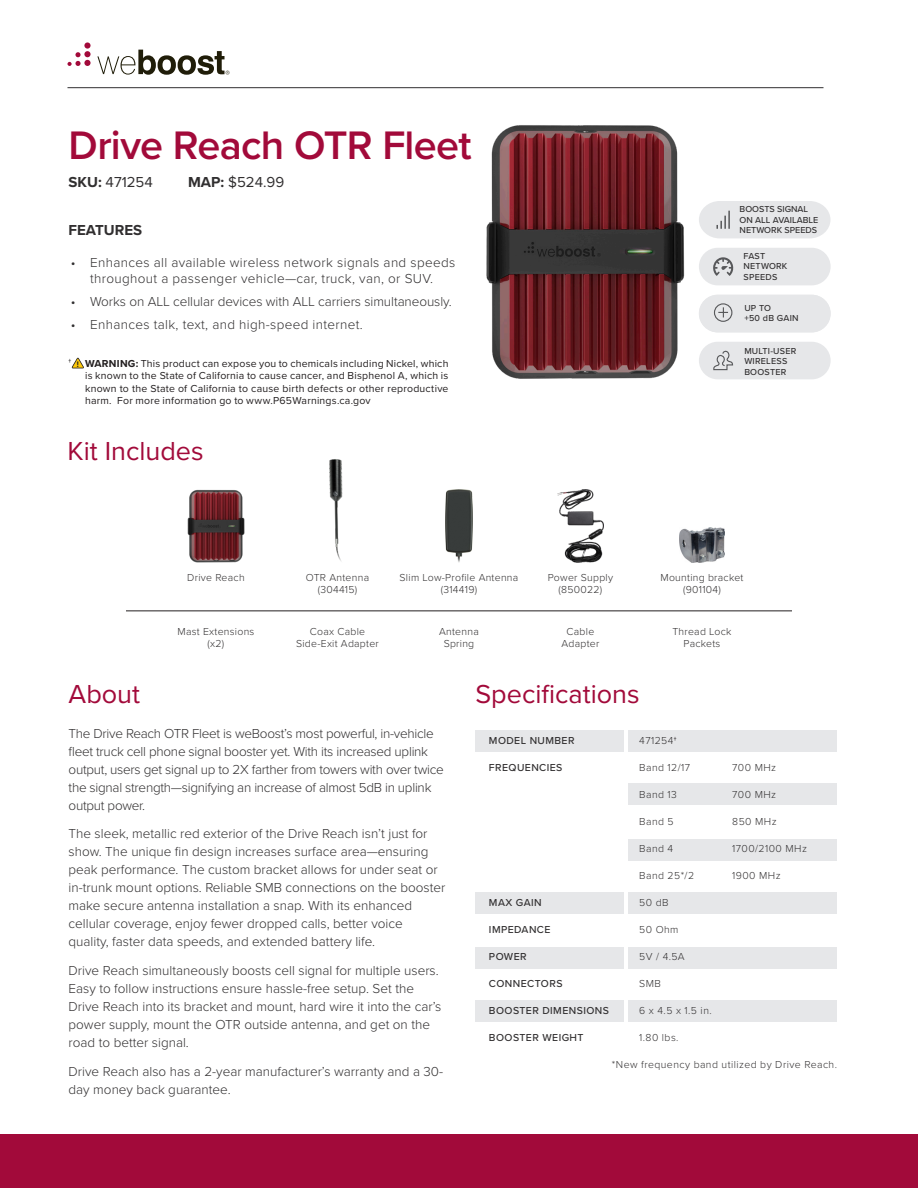
<style>
.page{position:relative;width:918px;height:1188px;background:#fff}
.page>*{position:absolute;margin:0;border:0;box-sizing:border-box;transform-origin:0 0}
.t1{font:600 41.25px "Proxima Nova";letter-spacing:-.02em;color:#a20a3a}
.t2{font:27px "Proxima Nova";color:#a20a3a}
.t3{font:15px "Proxima Nova";color:#312f30}
.t4{font:700 15px "Proxima Nova";color:#312f30}
.t5{font:300 13.5px/18px "Proxima Nova";color:#312f30}
.t6{font:300 13.5px/18px "Proxima Nova";letter-spacing:-.02em;color:#312f30}
.t7{font:300 13.5px/16.2px "Proxima Nova";letter-spacing:.025em;color:#312f30;text-align:center}
.t8{font:300 10.5px/12px "Proxima Nova";letter-spacing:.025em;color:#312f30;text-align:center}
.t9{font:10.5px/12.6px "Proxima Nova";letter-spacing:.02em;color:#231f20;text-align:justify}
.t10{font:500 10.5px "Proxima Nova";letter-spacing:.04em;color:#312f30}
.t11{font:500 9px "Proxima Nova";letter-spacing:.015em;color:#312f30}
.s1{font-weight:700}
.s2{font-weight:700;font-size:8.25px;color:#201d1e}
.s3{font-weight:400;color:#231f20}
</style>
<div class="page">
<hr style="left:68px;top:87px;width:756px;height:1px;background:#312f30">
<div style="left:0;top:1134px;width:918px;height:54px;background:#a20a3a"></div>
<svg style="left:97px;top:50px;width:133px;height:25px"></svg>
<svg style="left:68px;top:52px;width:13px;height:14px"></svg>
<div style="left:84px;top:51px;width:7px;height:6px;background:#a20a3a;border-radius:50%"></div>
<svg style="left:84px;top:42px;width:7px;height:7px"></svg>
<div style="left:84px;top:60px;width:7px;height:6px;background:#a20a3a;border-radius:50%"></div>
<div style="left:475px;top:892px;width:149px;height:22px;background:#e6e7e9"></div>
<div style="left:475px;top:947px;width:149px;height:22px;background:#e6e7e9"></div>
<div style="left:475px;top:1000px;width:149px;height:22px;background:#e6e7e9"></div>
<div style="left:628px;top:892px;width:209px;height:22px;background:#e6e7e9"></div>
<div style="left:628px;top:947px;width:209px;height:22px;background:#e6e7e9"></div>
<div style="left:628px;top:1000px;width:209px;height:22px;background:#e6e7e9"></div>
<div style="left:628px;top:839px;width:209px;height:22px;background:#e6e7e9"></div>
<div style="left:475px;top:730px;width:149px;height:22px;background:#e6e7e9"></div>
<div style="left:628px;top:730px;width:209px;height:22px;background:#e6e7e9"></div>
<div style="left:628px;top:783px;width:209px;height:22px;background:#e6e7e9"></div>
<div style="left:699px;top:342px;width:132px;height:37px;background:#e6e7e9;border-radius:19px"></div>
<svg style="left:713px;top:350px;width:20px;height:21px"></svg>
<div style="left:699px;top:295px;width:132px;height:37px;background:#e6e7e9;border-radius:19px"></div>
<svg style="left:714px;top:303px;width:19px;height:19px"></svg>
<svg style="left:72px;top:358px;width:12px;height:10px"></svg>
<img style="left:486px;top:125px;width:198px;height:254px">
<img style="left:188px;top:490px;width:56px;height:72px">
<svg style="left:699px;top:201px;width:131px;height:37px;background:#e5e6e8"></svg>
<div style="left:699px;top:248px;width:132px;height:37px;background:#e6e7e9;border-radius:19px"></div>
<svg style="left:713px;top:257px;width:21px;height:19px"></svg>
<img style="left:445px;top:490px;width:28px;height:72px">
<hr style="left:126px;top:610px;width:666px;height:1px;background:#231f20">
<img style="left:679px;top:527px;width:46px;height:35px">
<img style="left:329px;top:459px;width:14px;height:102px">
<img style="left:557px;top:490px;width:47px;height:72px">
<p class="t1" style="left:69px;top:114px;width:405px">Drive Reach OTR Fleet</p>
<p class="t3" style="left:69px;top:171px;width:86px"><span class="s1">SKU:</span> 471254</p>
<p class="t3" style="left:188px;top:171px;width:98px"><span class="s1">MAP:</span> $524.99</p>
<p class="t4" style="left:69px;top:218px;width:75px">FEATURES</p>
<p class="t7" style="left:71px;top:253px;width:386px">• Enhances all available wireless network signals and speeds throughout a passenger vehicle—car, truck, van, or SUV.</p>
<p class="t5" style="left:71px;top:291px;width:383px">• Works on ALL cellular devices with ALL carriers simultaneously.</p>
<p class="t7" style="left:71px;top:315px;width:294px">• Enhances talk, text, and high-speed internet.</p>
<p class="t9" style="left:69px;top:356px;width:12px">† <span class="s2">!</span></p>
<p class="t9" style="left:85px;top:356px;width:365px"><span class="s1">WARNING:</span> This product can expose you to chemicals including Nickel, which is known to the State of California to cause cancer, and Bisphenol A, which is known to the State of California to cause birth defects or other reproductive harm. For more information go to www.P65Warnings.ca.gov</p>
<p class="t2" style="left:68px;top:431px;width:138px">Kit Includes</p>
<p class="t11" style="left:740px;top:202px;width:70px">BOOSTS SIGNAL</p>
<p class="t11" style="left:740px;top:213px;width:80px">ON ALL AVAILABLE</p>
<p class="t11" style="left:740px;top:223px;width:79px">NETWORK SPEEDS</p>
<p class="t11" style="left:744px;top:249px;width:23px">FAST</p>
<p class="t11" style="left:744px;top:260px;width:45px">NETWORK</p>
<p class="t11" style="left:744px;top:270px;width:35px">SPEEDS</p>
<p class="t11" style="left:744px;top:301px;width:28px">UP TO</p>
<p class="t11" style="left:744px;top:312px;width:56px">+50 dB GAIN</p>
<p class="t11" style="left:744px;top:344px;width:54px">MULTI-USER</p>
<p class="t11" style="left:744px;top:355px;width:44px">WIRELESS</p>
<p class="t11" style="left:744px;top:365px;width:43px">BOOSTER</p>
<p class="t8" style="left:187px;top:571px;width:59px">Drive Reach</p>
<p class="t8" style="left:306px;top:571px;width:65px">OTR Antenna (304415)</p>
<p class="t8" style="left:400px;top:571px;width:120px">Slim Low-Profile Antenna (314419)</p>
<p class="t8" style="left:548px;top:571px;width:67px">Power Supply (850022)</p>
<p class="t8" style="left:661px;top:571px;width:84px">Mounting bracket (901104)</p>
<p class="t8" style="left:296px;top:624px;width:84px">Coax Cable<br>Side-Exit Adapter</p>
<p class="t8" style="left:178px;top:624px;width:78px">Mast Extensions (x2)</p>
<p class="t8" style="left:439px;top:624px;width:41px">Antenna<br>Spring</p>
<p class="t8" style="left:562px;top:624px;width:39px">Cable<br>Adapter</p>
<p class="t8" style="left:672px;top:624px;width:61px">Thread Lock<br>Packets</p>
<p class="t2" style="left:69px;top:674px;width:73px">About</p>
<p class="t6" style="left:69px;top:723px;width:377px">The Drive Reach OTR Fleet is weBoost’s most powerful, in-vehicle fleet truck cell phone signal booster yet. With its increased uplink output, users get signal up to 2X farther from towers with over twice the signal strength—signifying an increase of almost 5dB in uplink output power.</p>
<p class="t5" style="left:69px;top:824px;width:378px">The sleek, metallic red exterior of the Drive Reach isn’t just for show. The unique fin design increases surface area—ensuring peak performance. The custom bracket allows for under seat or in-trunk mount options. Reliable SMB connections on the booster make secure antenna installation a snap. With its enhanced cellular coverage, enjoy fewer dropped calls, better voice quality, faster data speeds, and extended battery life.</p>
<p class="t5" style="left:69px;top:961px;width:374px">Drive Reach simultaneously boosts cell signal for multiple users.<br>Easy to follow instructions ensure hassle-free setup. Set the Drive Reach into its bracket and mount, hard wire it into the car’s power supply, mount the OTR outside antenna, and get on the road to better signal.</p>
<p class="t5" style="left:69px;top:1062px;width:376px">Drive Reach also has a 2-year manufacturer’s warranty and a 30- day money back guarantee.</p>
<p class="t2" style="left:475px;top:674px;width:166px">Specifications</p>
<p class="t10" style="left:489px;top:733px;width:87px">MODEL NUMBER</p>
<p class="t10" style="left:489px;top:760px;width:75px">FREQUENCIES</p>
<p class="t8" style="left:639px;top:734px;width:39px">471254<span class="s3">†</span></p>
<p class="t8" style="left:639px;top:761px;width:52px">Band 12/17</p>
<p class="t8" style="left:732px;top:761px;width:45px">700 MHz</p>
<p class="t8" style="left:639px;top:788px;width:39px">Band 13</p>
<p class="t8" style="left:732px;top:788px;width:45px">700 MHz</p>
<p class="t8" style="left:639px;top:815px;width:36px">Band 5</p>
<p class="t8" style="left:732px;top:815px;width:46px">850 MHz</p>
<p class="t8" style="left:639px;top:842px;width:36px">Band 4</p>
<p class="t8" style="left:732px;top:842px;width:76px">1700/2100 MHz</p>
<p class="t8" style="left:639px;top:869px;width:56px">Band 25*/2</p>
<p class="t8" style="left:732px;top:869px;width:50px">1900 MHz</p>
<p class="t8" style="left:639px;top:896px;width:31px">50 dB</p>
<p class="t8" style="left:639px;top:923px;width:41px">50 Ohm</p>
<p class="t8" style="left:639px;top:950px;width:47px">5V / 4.5A</p>
<p class="t8" style="left:639px;top:977px;width:23px">SMB</p>
<p class="t8" style="left:639px;top:1004px;width:74px">6 x 4.5 x 1.5 in.</p>
<p class="t8" style="left:639px;top:1031px;width:41px">1.80 lbs.</p>
<p class="t10" style="left:489px;top:895px;width:54px">MAX GAIN</p>
<p class="t10" style="left:489px;top:922px;width:63px">IMPEDANCE</p>
<p class="t10" style="left:489px;top:949px;width:39px">POWER</p>
<p class="t10" style="left:489px;top:976px;width:75px">CONNECTORS</p>
<p class="t10" style="left:489px;top:1003px;width:121px">BOOSTER DIMENSIONS</p>
<p class="t10" style="left:489px;top:1030px;width:96px">BOOSTER WEIGHT</p>
<p class="t8" style="left:612px;top:1058px;width:227px">*New frequency band utilized by Drive Reach.</p>
</div>
